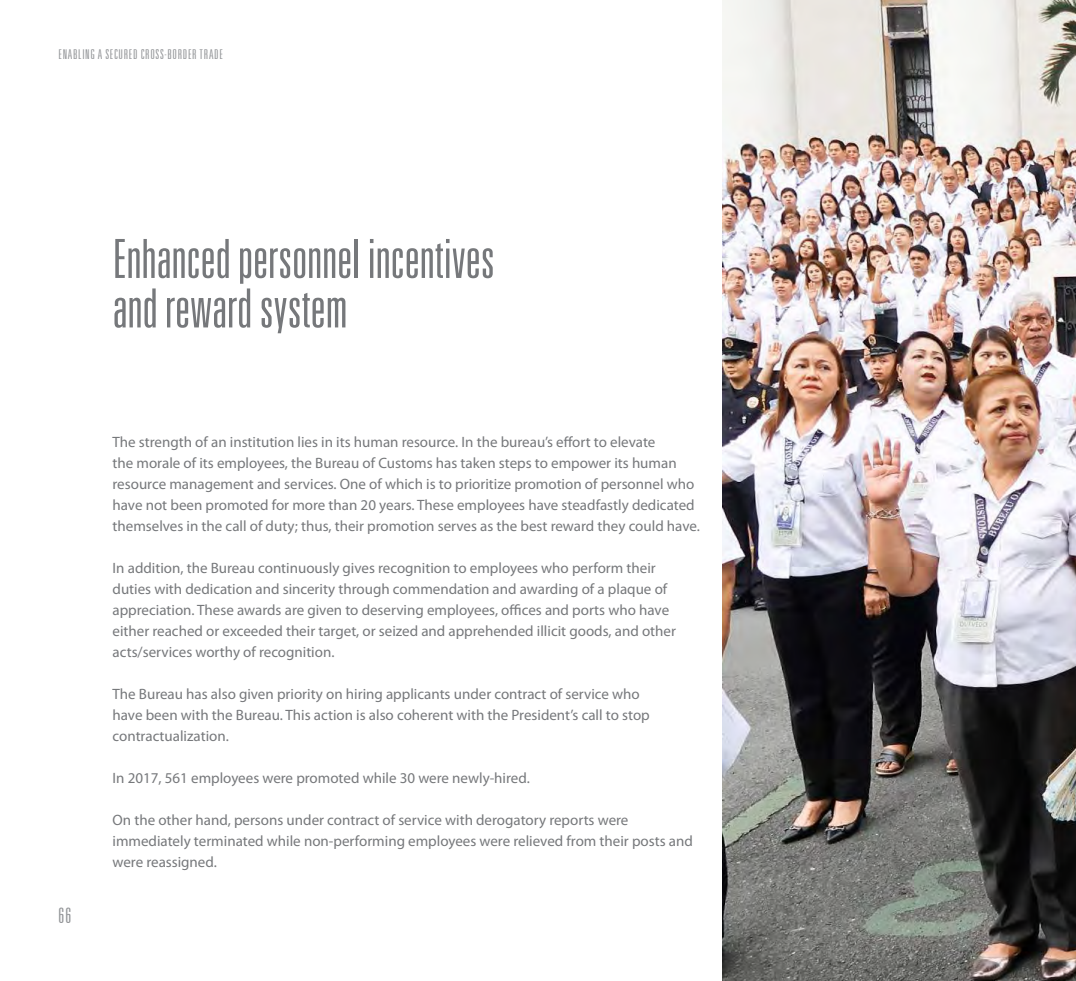
<style>
.page{position:relative;width:1076px;height:981px;background:#fff}
.page>*{position:absolute;margin:0;border:0;box-sizing:border-box;transform-origin:0 0}
.t1{font:300 ultra-condensed 54px/49.5px "Univers LT Std";color:#76787b}
.t2{font:300 ultra-condensed 21px "Univers LT Std";color:#939598}
.t3{font:15px/21px "Myriad Pro";color:#76787b}
.t4{font:300 ultra-condensed 13.5px "Univers LT Std";letter-spacing:.05em;color:#939598}
</style>
<div class="page">
<img style="left:722px;top:0;width:354px;height:981px">
<p class="t4" style="left:58px;top:47px;width:166px">ENABLING A SECURED CROSS-BORDER TRADE</p>
<h1 class="t1" style="left:112px;top:234px;width:383px">Enhanced personnel incentives and reward system</h1>
<h2 class="t2" style="left:58px;top:904px;width:14px">66</h2>
<p class="t3" style="left:112px;top:432px;width:589px">The strength of an institution lies in its human resource. In the bureau’s effort to elevate<br>the morale of its employees, the Bureau of Customs has taken steps to empower its human resource management and services. One of which is to prioritize promotion of personnel who have not been promoted for more than 20 years. These employees have steadfastly dedicated themselves in the call of duty; thus, their promotion serves as the best reward they could have.</p>
<p class="t3" style="left:112px;top:558px;width:565px">In addition, the Bureau continuously gives recognition to employees who perform their duties with dedication and sincerity through commendation and awarding of a plaque of appreciation. These awards are given to deserving employees, offices and ports who have either reached or exceeded their target, or seized and apprehended illicit goods, and other acts/services worthy of recognition.</p>
<p class="t3" style="left:112px;top:684px;width:538px">The Bureau has also given priority on hiring applicants under contract of service who have been with the Bureau. This action is also coherent with the President’s call to stop contractualization.</p>
<p class="t3" style="left:112px;top:768px;width:419px">In 2017, 561 employees were promoted while 30 were newly-hired.</p>
<p class="t3" style="left:112px;top:810px;width:582px">On the other hand, persons under contract of service with derogatory reports were immediately terminated while non-performing employees were relieved from their posts and were reassigned.</p>
</div>
